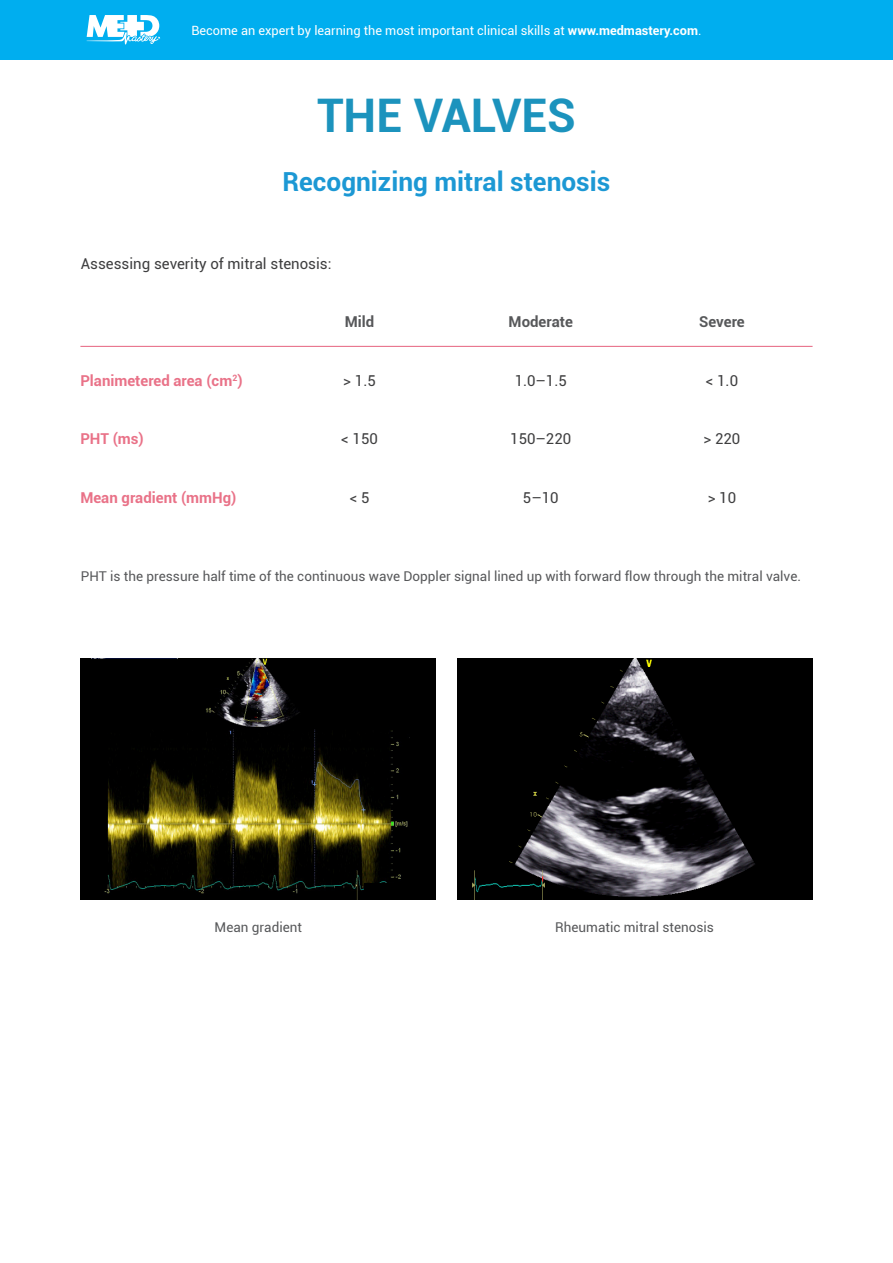
<style>
.page{position:relative;width:893px;height:1263px;background:#fff}
.page>*{position:absolute;margin:0;border:0;box-sizing:border-box;transform-origin:0 0}
.t1{font:700 46.35px "Roboto";color:#1c93bd}
.t2{font:700 26.25px "Roboto";color:#1c98d4}
.further_reading_runn{font:700 15px "Roboto";color:#e97288}
.further_reading_runn-2{font:15px "Roboto";color:#3e3e3f}
.running_text{font:15px "Roboto";color:#3e3e3f}
.running_text-2{font:700 15px "Roboto";color:#57585a}
.t3{font:13.5px "Roboto";color:#57585a}
.t4{font:12.75px "Roboto";color:#fff}
.s1{font-weight:700}
</style>
<div class="page">
<div style="left:0;top:0;width:893px;height:60px;background:#00aeef"></div>
<svg style="left:86px;top:15px;width:74px;height:30px"></svg>
<hr style="left:80px;top:346px;width:733px;height:1px;background:#e6627e">
<img style="left:457px;top:659px;width:355px;height:241px">
<div style="left:458px;top:660px;width:70px;height:16px;background:#000"></div>
<div style="left:741px;top:882px;width:70px;height:17px;background:#000"></div>
<div style="left:794px;top:660px;width:17px;height:88px;background:#000"></div>
<img style="left:81px;top:659px;width:355px;height:241px">
<div style="left:81px;top:659px;width:101px;height:63px;background:#000"></div>
<div style="left:364px;top:883px;width:71px;height:17px;background:#000"></div>
<div style="left:410px;top:660px;width:17px;height:88px;background:#000"></div>
<p class="t4" style="left:191px;top:21px;width:512px">Become an expert by learning the most important clinical skills at <span class="s1">www.medmastery.com</span>.</p>
<h1 class="t1" style="left:317px;top:83px;width:260px">THE VALVES</h1>
<h2 class="t2" style="left:283px;top:163px;width:329px">Recognizing mitral stenosis</h2>
<p class="running_text" style="left:81px;top:253px;width:252px">Assessing severity of mitral stenosis:</p>
<p class="running_text-2" style="left:345px;top:311px;width:31px">Mild</p>
<p class="running_text-2" style="left:509px;top:311px;width:66px">Moderate</p>
<p class="running_text-2" style="left:699px;top:311px;width:47px">Severe</p>
<p class="further_reading_runn" style="left:80px;top:370px;width:164px">Planimetered area (cm<sup>2</sup>)</p>
<p class="further_reading_runn-2" style="left:343px;top:370px;width:34px">&gt; 1.5</p>
<p class="further_reading_runn-2" style="left:515px;top:370px;width:54px">1.0–1.5</p>
<p class="further_reading_runn-2" style="left:706px;top:370px;width:34px">&lt; 1.0</p>
<p class="further_reading_runn" style="left:80px;top:428px;width:65px">PHT (ms)</p>
<p class="further_reading_runn-2" style="left:341px;top:428px;width:38px">&lt; 150</p>
<p class="further_reading_runn-2" style="left:510px;top:428px;width:63px">150–220</p>
<p class="further_reading_runn-2" style="left:703px;top:428px;width:38px">&gt; 220</p>
<p class="further_reading_runn" style="left:80px;top:487px;width:158px">Mean gradient (mmHg)</p>
<p class="further_reading_runn-2" style="left:350px;top:487px;width:21px">&lt; 5</p>
<p class="further_reading_runn-2" style="left:523px;top:487px;width:37px">5–10</p>
<p class="further_reading_runn-2" style="left:708px;top:487px;width:30px">&gt; 10</p>
<p class="t3" style="left:81px;top:566px;width:722px">PHT is the pressure half time of the continuous wave Doppler signal lined up with forward flow through the mitral valve.</p>
<p class="t3" style="left:215px;top:917px;width:89px">Mean gradient</p>
<p class="t3" style="left:555px;top:917px;width:160px">Rheumatic mitral stenosis</p>
</div>
